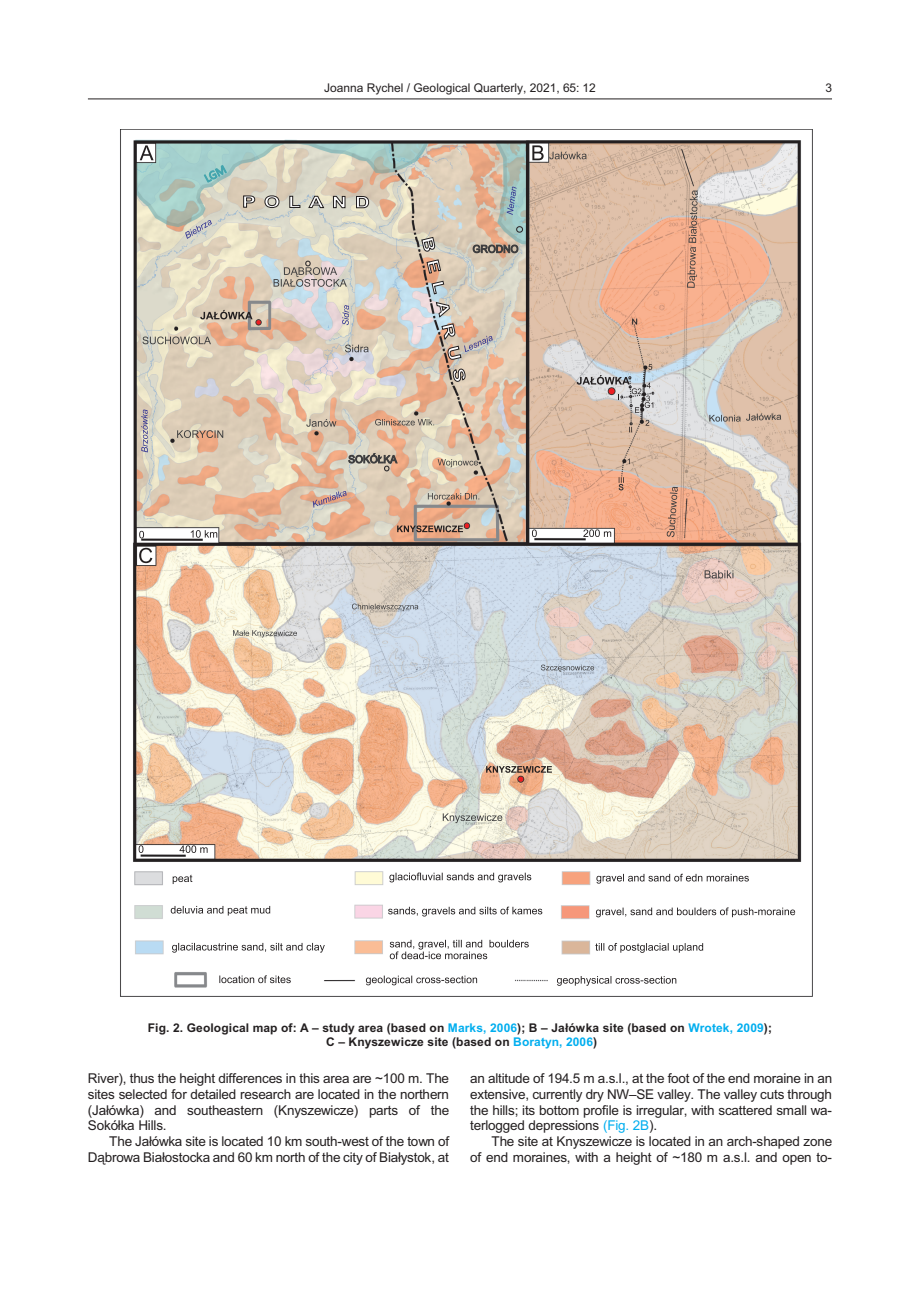
<style>
.page{position:relative;width:921px;height:1290px;background:#fff}
.page>*{position:absolute;margin:0;border:0;box-sizing:border-box;transform-origin:0 0}
.t1{font:13.5px/15.8px "Arial";letter-spacing:-.015em;color:#231f20;text-align:justify}
.t2{font:700 12px/14px "Arial";letter-spacing:.01em;color:#231f20;text-align:center}
.t3{font:12px "Arial";color:#231f20}
.s1{color:#00aeef}
</style>
<div class="page">
<hr style="left:88px;top:99px;width:744px;height:1px;background:#231f20">
<img style="left:120px;top:129px;width:692px;height:867px">
<svg style="left:173px;top:875px;width:19px;height:9px"></svg>
<svg style="left:172px;top:943px;width:153px;height:10px"></svg>
<svg style="left:219px;top:975px;width:72px;height:8px"></svg>
<svg style="left:366px;top:976px;width:111px;height:9px"></svg>
<svg style="left:389px;top:873px;width:142px;height:9px"></svg>
<svg style="left:596px;top:874px;width:153px;height:10px"></svg>
<svg style="left:390px;top:940px;width:139px;height:19px"></svg>
<svg style="left:596px;top:907px;width:199px;height:10px"></svg>
<svg style="left:595px;top:943px;width:108px;height:10px"></svg>
<svg style="left:388px;top:907px;width:154px;height:10px"></svg>
<svg style="left:171px;top:906px;width:99px;height:10px"></svg>
<svg style="left:667px;top:487px;width:11px;height:50px"></svg>
<svg style="left:687px;top:190px;width:11px;height:98px"></svg>
<svg style="left:486px;top:766px;width:66px;height:7px"></svg>
<svg style="left:352px;top:604px;width:66px;height:7px"></svg>
<svg style="left:233px;top:630px;width:64px;height:7px"></svg>
<svg style="left:443px;top:813px;width:59px;height:10px"></svg>
<svg style="left:541px;top:665px;width:53px;height:7px"></svg>
<svg style="left:705px;top:570px;width:28px;height:8px"></svg>
<svg style="left:709px;top:413px;width:72px;height:9px"></svg>
<svg style="left:507px;top:187px;width:10px;height:28px"></svg>
<svg style="left:141px;top:410px;width:7px;height:42px"></svg>
<svg style="left:313px;top:491px;width:34px;height:17px"></svg>
<svg style="left:342px;top:305px;width:7px;height:20px"></svg>
<svg style="left:185px;top:220px;width:27px;height:19px"></svg>
<svg style="left:397px;top:525px;width:66px;height:7px"></svg>
<svg style="left:200px;top:310px;width:53px;height:9px"></svg>
<svg style="left:243px;top:196px;width:126px;height:12px;background:#b6b2a8"></svg>
<svg style="left:421px;top:237px;width:97px;height:145px;background:#cec0b0"></svg>
<svg style="left:375px;top:419px;width:59px;height:6px"></svg>
<svg style="left:274px;top:267px;width:73px;height:20px"></svg>
<svg style="left:142px;top:337px;width:69px;height:7px"></svg>
<svg style="left:306px;top:419px;width:30px;height:8px"></svg>
<svg style="left:177px;top:430px;width:46px;height:8px"></svg>
<svg style="left:438px;top:459px;width:40px;height:8px"></svg>
<svg style="left:428px;top:493px;width:51px;height:7px"></svg>
<svg style="left:348px;top:453px;width:50px;height:10px"></svg>
<svg style="left:204px;top:161px;width:23px;height:22px"></svg>
<svg style="left:345px;top:345px;width:24px;height:7px"></svg>
<svg style="left:140px;top:145px;width:14px;height:15px"></svg>
<svg style="left:629px;top:427px;width:3px;height:5px"></svg>
<svg style="left:619px;top:477px;width:5px;height:6px"></svg>
<svg style="left:139px;top:845px;width:4px;height:8px"></svg>
<svg style="left:180px;top:845px;width:28px;height:8px"></svg>
<svg style="left:532px;top:529px;width:5px;height:8px"></svg>
<svg style="left:583px;top:529px;width:28px;height:8px"></svg>
<svg style="left:139px;top:531px;width:5px;height:7px"></svg>
<svg style="left:191px;top:530px;width:26px;height:8px"></svg>
<svg style="left:628px;top:458px;width:2px;height:6px"></svg>
<svg style="left:646px;top:420px;width:3px;height:6px"></svg>
<svg style="left:577px;top:364px;width:76px;height:49px;background:#c2bbb7"></svg>
<svg style="left:532px;top:145px;width:55px;height:15px"></svg>
<svg style="left:139px;top:548px;width:13px;height:15px"></svg>
<svg style="left:557px;top:976px;width:119px;height:10px"></svg>
<p class="t3" style="left:324px;top:83px;width:273px">Joanna Rychel / Geological Quarterly, 2021, 65: 12</p>
<p class="t3" style="left:825px;top:83px;width:8px">3</p>
<p class="t2" style="left:148px;top:1022px;width:626px">Fig. 2. Geo log i cal map of: A – study area (based on <span class="s1">Marks, 2006</span>); B – Ja³ówka site (based on <span class="s1">Wrotek, 2009</span>);<br>C – Knyszewicze site (based on <span class="s1">Boratyn, 2006</span>)</p>
<p class="t1" style="left:88px;top:1072px;width:363px">River), thus the height dif fer ences in this area are ~100 m. The sites se lected for de tailed re search are lo cated in the north ern (Ja³ówka) and south east ern (Knysze wicze) parts of the Sokó³ka Hills.</p>
<p class="t1" style="left:88px;top:1135px;width:363px;text-align:right">The Ja³ówka site is lo cated 10 km south-west of the town of<br>D¹browa Bia³ostocka and 60 km north of the city of Bia³ystok, at</p>
<p class="t1" style="left:470px;top:1072px;width:364px">an al ti tude of 194.5 m a.s.l., at the foot of the end mo raine in an ex ten sive, cur rently dry NW–SE val ley. The val ley cuts through the hills; its bot tom pro file is ir reg u lar, with scat tered small wa&shy;ter logged de pres sions <span class="s1">(Fig. 2B</span>).</p>
<p class="t1" style="left:470px;top:1135px;width:363px;text-align:right">The site at Knyszewicze is lo cated in an arch-shaped zone<br>of end mo raines, with a height of ~180 m a.s.l. and open to -</p>
</div>
